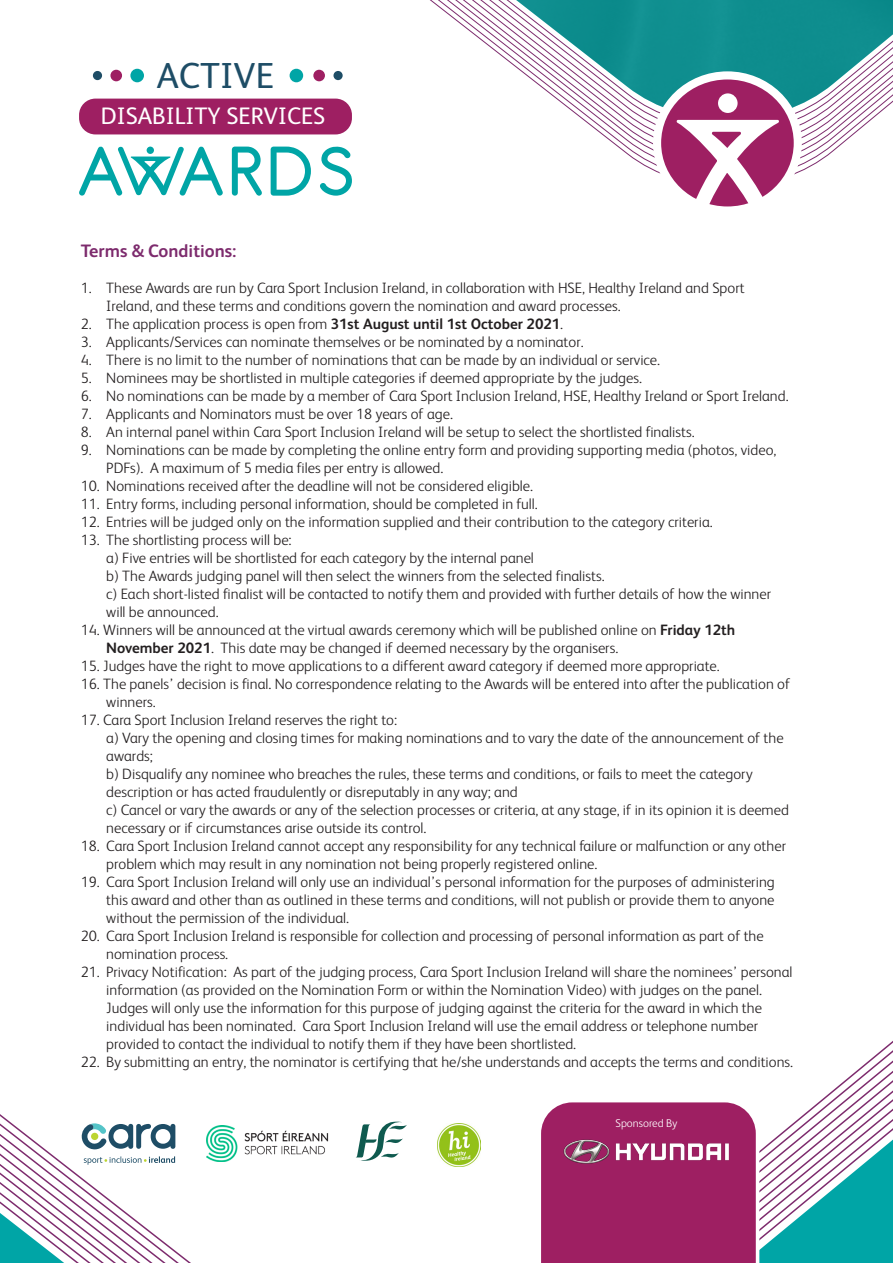
<style>
.page{position:relative;width:893px;height:1263px;background:#fff}
.page>*{position:absolute;margin:0;border:0;box-sizing:border-box;transform-origin:0 0}
.t1{font:36.3px "FS Albert";color:#1e4d66}
.t2{font:23.85px "FS Albert";color:#fff}
.t3{font:700 18px "FS Albert";color:#7d2b6d}
.t4{font:300 15px/18px "FS Albert";color:#231f20}
.t5{font:300 11.4px "FS Albert";color:#fff}
.s1{font-weight:700}
</style>
<div class="page">
<svg style="left:0;top:1040px;width:893px;height:223px"></svg>
<svg style="left:156px;top:132px;width:701px;height:60px"></svg>
<svg style="left:146px;top:0;width:370px;height:132px"></svg>
<img style="left:516px;top:0;width:377px;height:132px">
<svg style="left:657px;top:75px;width:141px;height:136px;background:#ad417a"></svg>
<svg style="left:676px;top:120px;width:104px;height:86px"></svg>
<div style="left:718px;top:93px;width:20px;height:20px;background:#fff;border-radius:50%"></div>
<div style="left:653px;top:71px;width:149px;height:144px;border:8px solid #fff;border-radius:50%"></div>
<div style="left:79px;top:99px;width:273px;height:35px;background:#9e1f62;border-radius:16px"></div>
<svg style="left:79px;top:146px;width:144px;height:50px"></svg>
<svg style="left:232px;top:147px;width:30px;height:49px"></svg>
<svg style="left:271px;top:147px;width:40px;height:49px"></svg>
<svg style="left:320px;top:146px;width:32px;height:50px"></svg>
<div style="left:147px;top:147px;width:7px;height:7px;background:#00a5a6;border-radius:50%"></div>
<div style="left:93px;top:71px;width:9px;height:9px;background:#1e4d66;border-radius:50%"></div>
<div style="left:110px;top:70px;width:12px;height:11px;background:#9e1f62;border-radius:50%"></div>
<div style="left:130px;top:69px;width:14px;height:13px;background:#00a5a6;border-radius:50%"></div>
<div style="left:290px;top:69px;width:13px;height:13px;background:#00a5a6;border-radius:50%"></div>
<div style="left:313px;top:70px;width:12px;height:11px;background:#9e1f62;border-radius:50%"></div>
<div style="left:333px;top:71px;width:10px;height:9px;background:#1e4d66;border-radius:50%"></div>
<svg style="left:84px;top:1156px;width:91px;height:9px"></svg>
<svg style="left:81px;top:1123px;width:94px;height:27px"></svg>
<svg style="left:355px;top:1121px;width:52px;height:41px"></svg>
<img style="left:207px;top:1125px;width:122px;height:36px">
<img style="left:438px;top:1123px;width:43px;height:43px">
<svg style="left:537px;top:1099px;width:222px;height:164px;background:#a42e6c"></svg>
<img style="left:612px;top:1139px;width:117px;height:24px">
<img style="left:560px;top:1139px;width:51px;height:26px">
<p class="t1" style="left:157px;top:55px;width:119px">ACTIVE</p>
<p class="t2" style="left:101px;top:102px;width:226px">DISABILITY SERVICES</p>
<p class="t3" style="left:81px;top:240px;width:157px">Terms &amp; Conditions:</p>
<p class="t4" style="left:106px;top:279px;width:640px;text-indent:-26px">1. These Awards are run by Cara Sport Inclusion Ireland, in collaboration with HSE, Healthy Ireland and Sport<br>Ireland, and these terms and conditions govern the nomination and award processes.</p>
<p class="t4" style="left:81px;top:315px;width:484px">2. The application process is open from <span class="s1">31st August until 1st October 2021</span>.</p>
<p class="t4" style="left:81px;top:333px;width:504px">3. Applicants/Services can nominate themselves or be nominated by a nominator.</p>
<p class="t4" style="left:81px;top:351px;width:581px">4. There is no limit to the number of nominations that can be made by an individual or service.</p>
<p class="t4" style="left:81px;top:369px;width:563px">5. Nominees may be shortlisted in multiple categories if deemed appropriate by the judges.</p>
<p class="t4" style="left:81px;top:387px;width:709px">6. No nominations can be made by a member of Cara Sport Inclusion Ireland, HSE, Healthy Ireland or Sport Ireland.</p>
<p class="t4" style="left:81px;top:405px;width:374px">7. Applicants and Nominators must be over 18 years of age.</p>
<p class="t4" style="left:81px;top:423px;width:615px">8. An internal panel within Cara Sport Inclusion Ireland will be setup to select the shortlisted finalists.</p>
<p class="t4" style="left:106px;top:441px;width:672px;text-indent:-26px">9. Nominations can be made by completing the online entry form and providing supporting media (photos, video,<br>PDFs). A maximum of 5 media files per entry is allowed.</p>
<p class="t4" style="left:81px;top:477px;width:454px">10. Nominations received after the deadline will not be considered eligible.</p>
<p class="t4" style="left:81px;top:495px;width:458px">11. Entry forms, including personal information, should be completed in full.</p>
<p class="t4" style="left:81px;top:513px;width:633px">12. Entries will be judged only on the information supplied and their contribution to the category criteria.</p>
<p class="t4" style="left:81px;top:531px;width:212px">13. The shortlisting process will be:</p>
<p class="t4" style="left:106px;top:549px;width:429px">a) Five entries will be shortlisted for each category by the internal panel</p>
<p class="t4" style="left:106px;top:567px;width:500px">b) The Awards judging panel will then select the winners from the selected finalists.</p>
<p class="t4" style="left:106px;top:585px;width:666px">c) Each short-listed finalist will be contacted to notify them and provided with further details of how the winner will be announced.</p>
<p class="t4" style="left:106px;top:621px;width:631px;text-indent:-26px">14. Winners will be announced at the virtual awards ceremony which will be published online on <span class="s1">Friday 12th<br>November 2021</span>. This date may be changed if deemed necessary by the organisers.</p>
<p class="t4" style="left:81px;top:657px;width:640px">15. Judges have the right to move applications to a different award category if deemed more appropriate.</p>
<p class="t4" style="left:106px;top:675px;width:685px;text-indent:-26px">16. The panels’ decision is final. No correspondence relating to the Awards will be entered into after the publication of winners.</p>
<p class="t4" style="left:81px;top:711px;width:318px">17. Cara Sport Inclusion Ireland reserves the right to:</p>
<p class="t4" style="left:106px;top:729px;width:679px">a) Vary the opening and closing times for making nominations and to vary the date of the announcement of the awards;</p>
<p class="t4" style="left:106px;top:765px;width:648px">b) Disqualify any nominee who breaches the rules, these terms and conditions, or fails to meet the category description or has acted fraudulently or disreputably in any way; and</p>
<p class="t4" style="left:106px;top:801px;width:684px">c) Cancel or vary the awards or any of the selection processes or criteria, at any stage, if in its opinion it is deemed necessary or if circumstances arise outside its control.</p>
<p class="t4" style="left:106px;top:837px;width:681px;text-indent:-26px">18. Cara Sport Inclusion Ireland cannot accept any responsibility for any technical failure or malfunction or any other problem which may result in any nomination not being properly registered online.</p>
<p class="t4" style="left:106px;top:873px;width:670px;text-align:justify;text-indent:-26px">19. Cara Sport Inclusion Ireland will only use an individual’s personal information for the purposes of administering this award and other than as outlined in these terms and conditions, will not publish or provide them to anyone without the permission of the individual.</p>
<p class="t4" style="left:106px;top:927px;width:659px;text-indent:-26px">20. Cara Sport Inclusion Ireland is responsible for collection and processing of personal information as part of the nomination process.</p>
<p class="t4" style="left:106px;top:963px;width:688px;text-indent:-26px">21. Privacy Notification: As part of the judging process, Cara Sport Inclusion Ireland will share the nominees’ personal information (as provided on the Nomination Form or within the Nomination Video) with judges on the panel.<br>Judges will only use the information for this purpose of judging against the criteria for the award in which the individual has been nominated. Cara Sport Inclusion Ireland will use the email address or telephone number provided to contact the individual to notify them if they have been shortlisted.</p>
<p class="t4" style="left:81px;top:1053px;width:714px">22. By submitting an entry, the nominator is certifying that he/she understands and accepts the terms and conditions.</p>
<p class="t5" style="left:615px;top:1117px;width:63px">Sponsored By</p>
</div>
